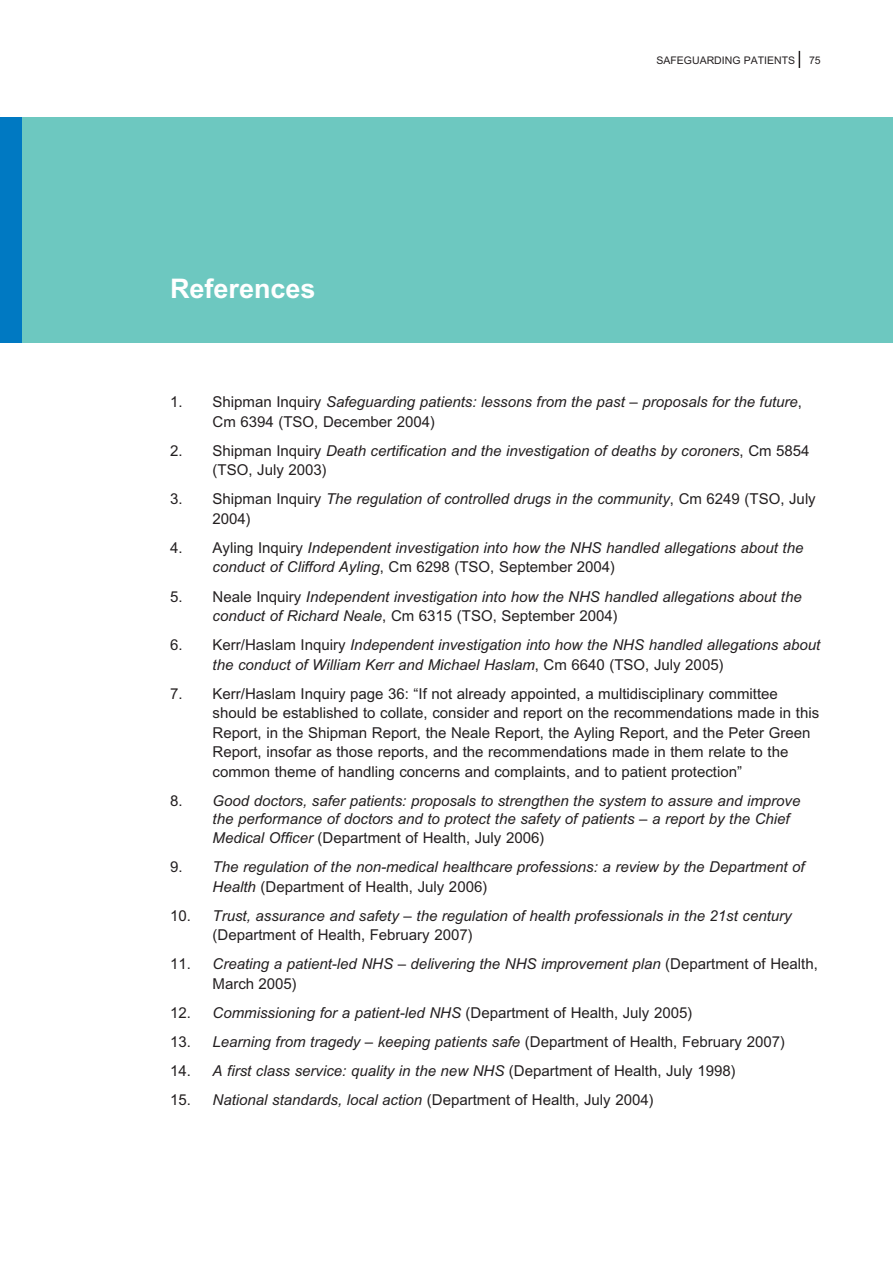
<style>
.page{position:relative;width:893px;height:1263px;background:#fff}
.page>*{position:absolute;margin:0;border:0;box-sizing:border-box;transform-origin:0 0}
.t1{font:700 27px "M Arial";color:#fff}
.t2{font:italic 15px/19.5px "M Arial";color:#231f20}
.t3{font:15px/19.5px "M Arial";color:#231f20}
.t4{font:10.5px "M Arial";color:#231f20}
.s1{font-style:normal}
.s2{font-style:italic}
</style>
<div class="page">
<div style="left:0;top:117px;width:893px;height:225px;background:#6dc8c0"></div>
<svg style="left:799px;top:51px;width:1px;height:17px"></svg>
<div style="left:0;top:117px;width:21px;height:225px;background:#0079c2"></div>
<h1 class="t1" style="left:170px;top:272px;width:147px">References</h1>
<p class="t4" style="left:656px;top:54px;width:15px">Safeg</p>
<p class="t4" style="left:692px;top:54px;width:16px">uarding</p>
<p class="t4" style="left:744px;top:54px;width:14px">Patients</p>
<p class="t4" style="left:809px;top:54px;width:13px">75</p>
<p class="t2" style="left:213px;top:392px;width:591px;text-indent:-43px"><span class="s1">1. Shipman Inquiry</span> Safeguarding patients: lessons from the past – proposals for the future<span class="s1">,<br>Cm 6394 (TSO, December 2004)</span></p>
<p class="t2" style="left:213px;top:441px;width:598px;text-indent:-43px"><span class="s1">2. Shipman Inquiry</span> Death certification and the investigation of deaths by coroners<span class="s1">, Cm 5854 (TSO, July 2003)</span></p>
<p class="t2" style="left:213px;top:489px;width:605px;text-indent:-43px"><span class="s1">3. Shipman Inquiry</span> The regulation of controlled drugs in the community<span class="s1">, Cm 6249 (TSO, July<br>2004)</span></p>
<p class="t2" style="left:213px;top:538px;width:592px;text-indent:-43px"><span class="s1">4. Ayling Inquiry</span> Independent investigation into how the NHS handled allegations about the conduct of Clifford Ayling<span class="s1">, Cm 6298 (TSO, September 2004)</span></p>
<p class="t2" style="left:213px;top:586px;width:591px;text-indent:-43px"><span class="s1">5. Neale Inquiry</span> Independent investigation into how the NHS handled allegations about the conduct of Richard Neale<span class="s1">, Cm 6315 (TSO, September 2004)</span></p>
<p class="t2" style="left:213px;top:635px;width:609px;text-indent:-43px"><span class="s1">6. Kerr/Haslam Inquiry</span> Independent investigation into how the NHS handled allegations about the conduct of William Kerr and Michael Haslam<span class="s1">, Cm 6640 (TSO, July 2005)</span></p>
<p class="t3" style="left:213px;top:684px;width:608px;text-indent:-43px">7. Kerr/Haslam Inquiry page 36: “If not already appointed, a multidisciplinary committee should be established to collate, consider and report on the recommendations made in this Report, in the Shipman Report, the Neale Report, the Ayling Report, and the Peter Green Report, insofar as those reports, and the recommendations made in them relate to the common theme of handling concerns and complaints, and to patient protection”</p>
<p class="t2" style="left:213px;top:791px;width:589px;line-height:18px;text-indent:-43px"><span class="s1">8.</span> Good doctors, safer patients: proposals to strengthen the system to assure and improve the performance of doctors and to protect the safety of patients – a report by the Chief</p>
<p class="t3" style="left:213px;top:828px;width:333px"><span class="s2">Medical Officer</span> (Department of Health, July 2006)</p>
<p class="t2" style="left:213px;top:857px;width:593px;text-indent:-43px"><span class="s1">9.</span> The regulation of the non-medical healthcare professions: a review by the Department of<br>Health <span class="s1">(Department of Health, July 2006)</span></p>
<p class="t2" style="left:213px;top:906px;width:581px;text-indent:-43px"><span class="s1">10.</span> Trust, assurance and safety – the regulation of health professionals in the 21st century <span class="s1">(Department of Health, February 2007)</span></p>
<p class="t2" style="left:213px;top:954px;width:607px;text-indent:-43px"><span class="s1">11.</span> Creating a patient-led NHS – delivering the NHS improvement plan <span class="s1">(Department of Health,<br>March 2005)</span></p>
<p class="t3" style="left:170px;top:1003px;width:524px">12. <span class="s2">Commissioning for a patient-led NHS</span> (Department of Health, July 2005)</p>
<p class="t2" style="left:170px;top:1032px;width:616px"><span class="s1">13.</span> Learning from tragedy – keeping patients safe <span class="s1">(Department of Health, February 2007)</span></p>
<p class="t2" style="left:170px;top:1061px;width:567px"><span class="s1">14.</span> A first class service: quality in the new NHS <span class="s1">(Department of Health, July 1998)</span></p>
<p class="t3" style="left:170px;top:1090px;width:485px">15. <span class="s2">National standards, local action</span> (Department of Health, July 2004)</p>
</div>
